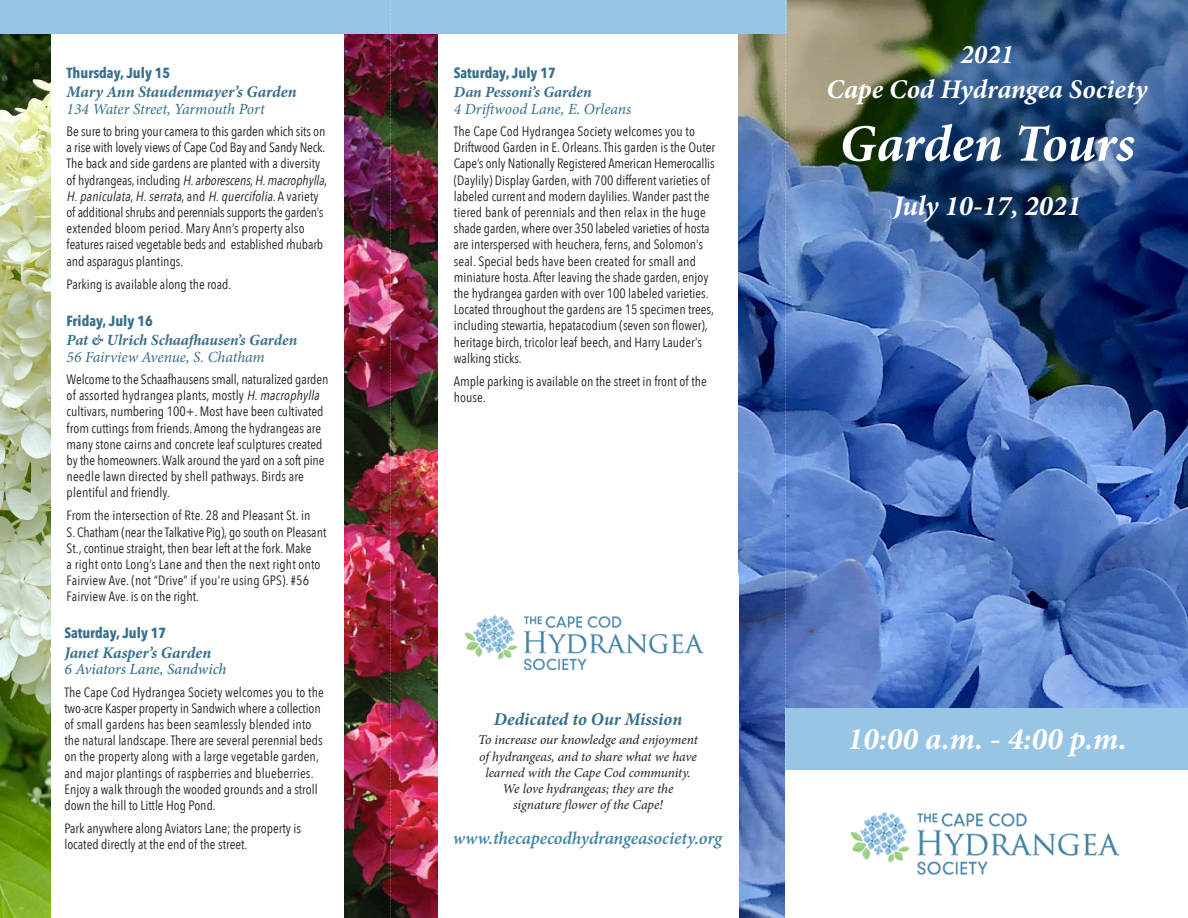
<style>
.page{position:relative;width:1188px;height:918px;background:#fff}
.page>*{position:absolute;margin:0;border:0;box-sizing:border-box;transform-origin:0 0}
.t1{font:italic 700 52.5px "Minion Pro";letter-spacing:-.005em;color:#fff}
.t2{font:italic 700 31.5px "Minion Pro";color:#fff}
.t3{font:italic 700 28.5px "Minion Pro";color:#fff}
.t4{font:italic 700 27px/34.5px "Minion Pro";color:#fff;text-align:center}
.t5{font:italic 600 18px "Minion Pro";letter-spacing:-.01em;color:#4184a5}
.t6{font:italic 700 18px "Minion Pro";letter-spacing:-.005em;color:#366f8b}
.t7{font:italic 700 16.2px "Minion Pro";letter-spacing:-.005em;color:#366f8b}
.t8{font:italic 15.6px "Minion Pro";letter-spacing:-.005em;color:#366f8b}
.t9{font:italic 700 15.6px "Minion Pro";letter-spacing:-.005em;color:#366f8b}
.t10{font:italic 500 15.6px "Minion Pro";letter-spacing:-.005em;color:#366f8b}
.t11{font:700 14.7px "Avenir Next Condensed";color:#366f8b}
.t12{font:13.5px/16.2px "Avenir Next Condensed";color:#231f20}
.t13{font:italic 13.5px/16.2px "Minion Pro";letter-spacing:-.01em;color:#231f20;text-align:center}
.s1{font-style:italic}
</style>
<div class="page">
<img style="left:0;top:34px;width:51px;height:884px">
<img style="left:739px;top:0;width:449px;height:918px">
<div style="left:785px;top:759px;width:403px;height:159px;background:#fff"></div>
<img style="left:850px;top:812px;width:270px;height:63px">
<img style="left:464px;top:615px;width:240px;height:55px">
<img style="left:345px;top:34px;width:93px;height:884px">
<div style="left:0;top:0;width:786px;height:34px;background:#98c5e6"></div>
<div style="left:785px;top:708px;width:403px;height:62px;background:#98c5e6"></div>
<svg style="left:390px;top:1px;width:1px;height:917px"></svg>
<svg style="left:785px;top:1px;width:1px;height:768px"></svg>
<p class="t11" style="left:67px;top:64px;width:105px">Thursday, July 15</p>
<p class="t7" style="left:67px;top:81px;width:232px">Mary Ann Staudenmayer’s Garden</p>
<p class="t8" style="left:67px;top:98px;width:200px">134 Water Street, Yarmouth Port</p>
<p class="t12" style="left:67px;top:123px;width:263px">Be sure to bring your camera to this garden which sits on a rise with lovely views of Cape Cod Bay and Sandy Neck.<br>The back and side gardens are planted with a diversity of h y d ra n g e a s , i n c l u d i n g <span class="s1">H.arborescens</span>, <span class="s1">H.macrophylla</span>, <span class="s1">H.paniculata</span>, <span class="s1">H.serrata</span>, a n d <span class="s1">H.quercifolia</span>. A v a r i e ty of additional shrubs and perennials supports the garden’s extended bloom period. Mary Ann’s property also features raised vegetable beds and established rhubarb and asparagus plantings.</p>
<p class="t12" style="left:67px;top:275px;width:166px">Parking is available along the road.</p>
<p class="t11" style="left:67px;top:312px;width:88px">Friday, July 16</p>
<p class="t9" style="left:67px;top:329px;width:232px">Pat &amp; Ulrich Schaafhausen’s Garden</p>
<p class="t8" style="left:67px;top:346px;width:200px">56 Fairview Avenue, S. Chatham</p>
<p class="t12" style="left:67px;top:371px;width:263px">Welcome to the Schaafhausens small, naturalized garden of assorted hydrangea plants, mostly <span class="s1">H.macrophylla </span>cultivars, numbering 100+. Most have been cultivated from cuttings from friends. Among the hydrangeas are many stone cairns and concrete leaf sculptures created by the homeowners. Walk around the yard on a soft pine needle lawn directed by shell pathways. Birds are plentiful and friendly.</p>
<p class="t12" style="left:67px;top:507px;width:261px">From the intersection of Rte. 28 and Pleasant St. in<br>S. Chatham (near the Talkative Pig), go south on Pleasant St., continue straight, then bear left at the fork. Make<br>a right onto Long’s Lane and then the next right onto Fairview Ave. (not “Drive” if you’re using GPS). #56<br>Fairview Ave. is on the right.</p>
<p class="t11" style="left:64px;top:624px;width:103px">Saturday, July 17</p>
<p class="t7" style="left:64px;top:641px;width:148px">Janet Kasper’s Garden</p>
<p class="t10" style="left:64px;top:659px;width:164px">6 Aviators Lane, Sandwich</p>
<p class="t12" style="left:64px;top:683px;width:261px">The Cape Cod Hydrangea Society welcomes you to the two-acre Kasper property in Sandwich where a collection of small gardens has been seamlessly blended into the natural landscape. There are several perennial beds on the property along with a large vegetable garden, and major plantings of raspberries and blueberries.<br>Enjoy a walk through the wooded grounds and a stroll down the hill to Little Hog Pond.</p>
<p class="t12" style="left:64px;top:819px;width:238px">Park anywhere along Aviators Lane; the property is located directly at the end of the street.</p>
<p class="t11" style="left:454px;top:64px;width:103px">Saturday, July 17</p>
<p class="t9" style="left:454px;top:81px;width:139px">Dan Pessoni’s Garden</p>
<p class="t8" style="left:454px;top:98px;width:179px">4 Driftwood Lane, E. Orleans</p>
<p class="t12" style="left:454px;top:123px;width:263px">The Cape Cod Hydrangea Society welcomes you to Driftwood Garden in E. Orleans. This garden is the Outer Cape’s only Nationally Registered American Hemerocallis (Daylily) Display Garden, with 700 different varieties of labeled current and modern daylilies. Wander past the tiered bank of perennials and then relax in the huge shade garden, where over 350 labeled varieties of hosta are interspersed with heuchera, ferns, and Solomon’s seal. Special beds have been created for small and miniature hosta. After leaving the shade garden, enjoy the hydrangea garden with over 100 labeled varieties.<br>Located throughout the gardens are 15 specimen trees, including stewartia, hepatacodium (seven son flower), heritage birch, tricolor leaf beech, and Harry Lauder’s walking sticks.</p>
<p class="t12" style="left:454px;top:372px;width:254px">Ample parking is available on the street in front of the house.</p>
<p class="t4" style="left:827px;top:37px;width:323px">2021<br>Cape Cod Hydrangea Society</p>
<p class="t1" style="left:839px;top:107px;width:297px">Garden Tours</p>
<p class="t3" style="left:893px;top:186px;width:190px">July 10-17, 2021</p>
<p class="t6" style="left:494px;top:706px;width:190px">Dedicated to Our Mission</p>
<p class="t13" style="left:478px;top:732px;width:221px">To increase our knowledge and enjoyment of hydrangeas, and to share what we have learned with the Cape Cod community.<br>We love hydrangeas; they are the signature flower of the Cape!</p>
<p class="t5" style="left:453px;top:826px;width:271px">www.thecapecodhydrangeasociety.org</p>
<p class="t2" style="left:848px;top:717px;width:281px">10:00 a.m. - 4:00 p.m.</p>
</div>
